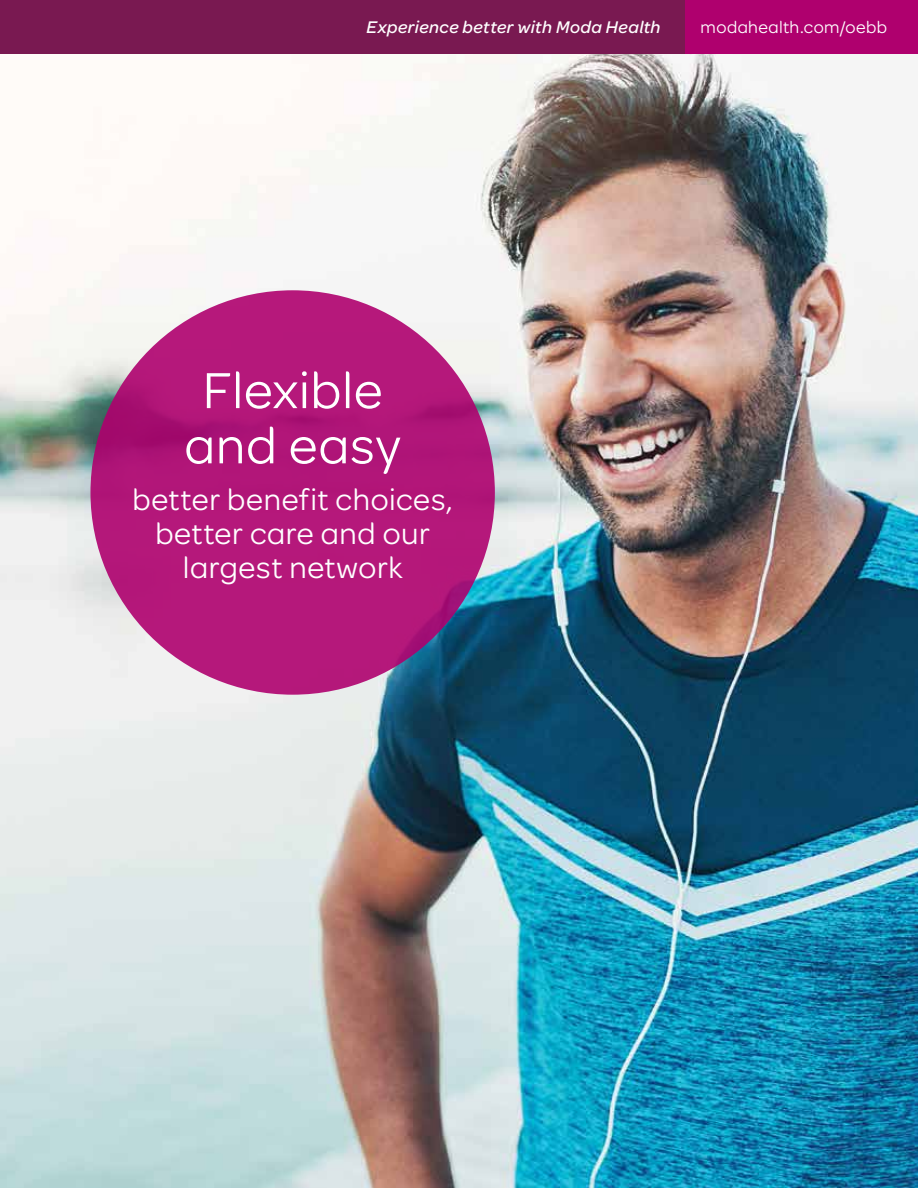
<style>
.page{position:relative;width:918px;height:1188px;background:#fff}
.page>*{position:absolute;margin:0;border:0;box-sizing:border-box;transform-origin:0 0}
.t1{font:54px/55.2px "Omnes Moda";letter-spacing:.015em;color:#fff;text-align:center}
.t2{font:31.95px/34.3px "Omnes Moda";letter-spacing:.02em;color:#fff;text-align:center}
.t3{font:italic 500 18px "Omnes Moda";letter-spacing:.025em;color:#fff}
.t4{font:18px "Omnes Moda";letter-spacing:.025em;color:#fff}
</style>
<div class="page">
<img style="left:0;top:54px;width:918px;height:1134px">
<div style="left:90px;top:290px;width:405px;height:405px;background:#b5187a;border-radius:50%"></div>
<div style="left:680px;top:0;width:238px;height:54px;background:#af006e"></div>
<div style="left:0;top:0;width:685px;height:54px;background:#791951"></div>
<p class="t3" style="left:367px;top:15px;width:296px">Experience better with Moda Health</p>
<p class="t4" style="left:701px;top:15px;width:188px">modahealth.com/oebb</p>
<h1 class="t1" style="left:184px;top:360px;width:218px">Flexible and easy</h1>
<p class="t2" style="left:132px;top:480px;width:322px">better benefit choices, better care and our largest network</p>
</div>
